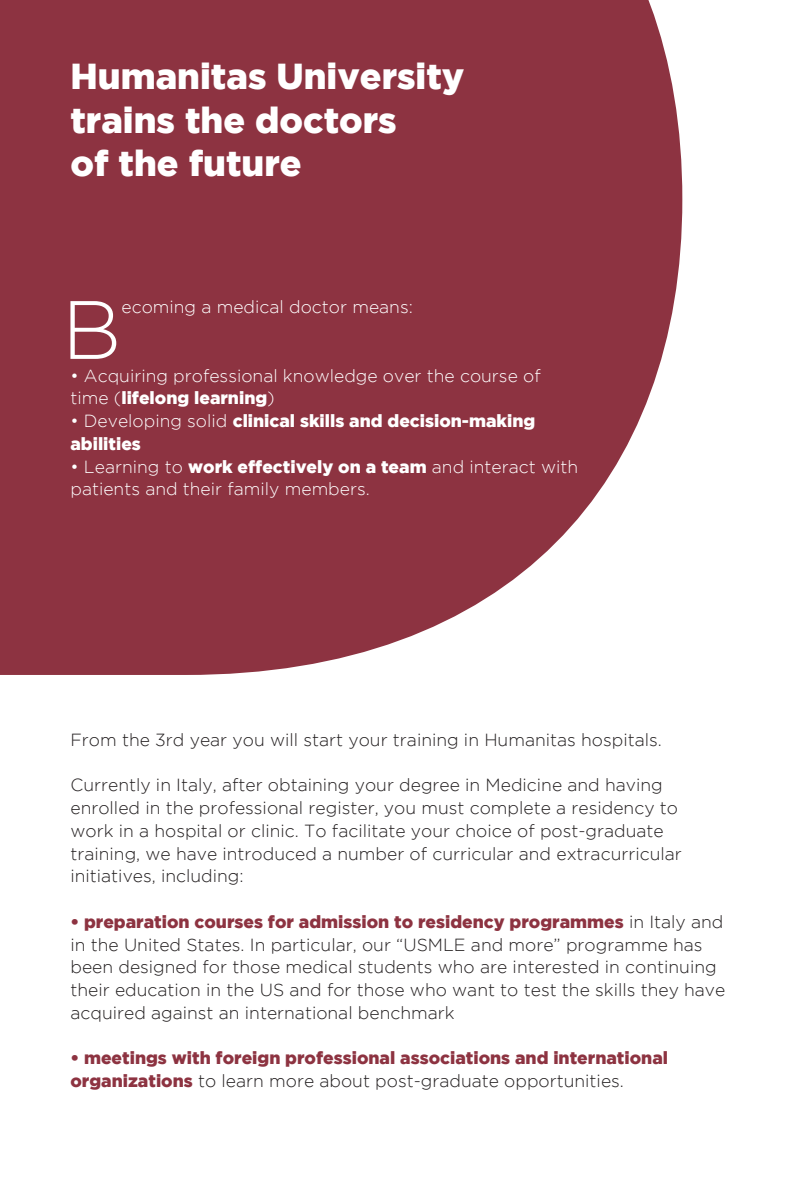
<style>
.page{position:relative;width:794px;height:1191px;background:#fff}
.page>*{position:absolute;margin:0;border:0;box-sizing:border-box;transform-origin:0 0}
.t1{font:300 82.42px "Gotham";color:#fff}
.t2{font:900 36.05px/43.2px "Gotham";color:#fff}
.t3{font:300 17.5px/22.8px "Gotham";color:#231f20}
.t4{font:300 17.5px/22.8px "Gotham";color:#fff}
.t5{font:900 17.5px/22.8px "Gotham";color:#8d3341}
.t6{font:900 17.5px/22.8px "Gotham";color:#fff}
.s1{font-weight:900}
.s2{font-weight:300}
.s3{font-weight:900;color:#8d3341}
.s4{font-weight:300;color:#231f20}
</style>
<div class="page">
<svg style="left:0;top:0;width:682px;height:675px;background:#984753"></svg>
<p class="t2" style="left:70px;top:54px;width:395px">Humanitas University trains the doctors</p>
<p class="t2" style="left:70px;top:140px;width:233px">of the future</p>
<p class="t1" style="left:62px;top:285px;width:61px">B</p>
<p class="t4" style="left:121px;top:295px;width:293px">ecoming a medical doctor means:</p>
<p class="t4" style="left:70px;top:364px;width:472px">• Acquiring professional knowledge over the course of time (<span class="s1">lifelong learning</span>)</p>
<p class="t6" style="left:70px;top:409px;width:466px"><span class="s2">• Developing solid</span> clinical skills and decision-making abilities</p>
<p class="t4" style="left:70px;top:455px;width:509px">• Learning to <span class="s1">work effectively on a team</span> and interact with patients and their family members.</p>
<p class="t3" style="left:70px;top:728px;width:593px">From the 3rd year you will start your training in Humanitas hospitals.</p>
<p class="t3" style="left:70px;top:773px;width:613px">Currently in Italy, after obtaining your degree in Medicine and having enrolled in the professional register, you must complete a residency to work in a hospital or clinic. To facilitate your choice of post-graduate training, we have introduced a number of curricular and extracurricular initiatives, including:</p>
<p class="t3" style="left:70px;top:910px;width:656px"><span class="s3">• preparation courses for admission to residency programmes</span> in Italy and in the United States. In particular, our “USMLE and more” programme has been designed for those medical students who are interested in continuing their education in the US and for those who want to test the skills they have acquired against an international benchmark</p>
<p class="t5" style="left:70px;top:1046px;width:599px">• meetings with foreign professional associations and international organizations <span class="s4">to learn more about post-graduate opportunities.</span></p>
</div>
